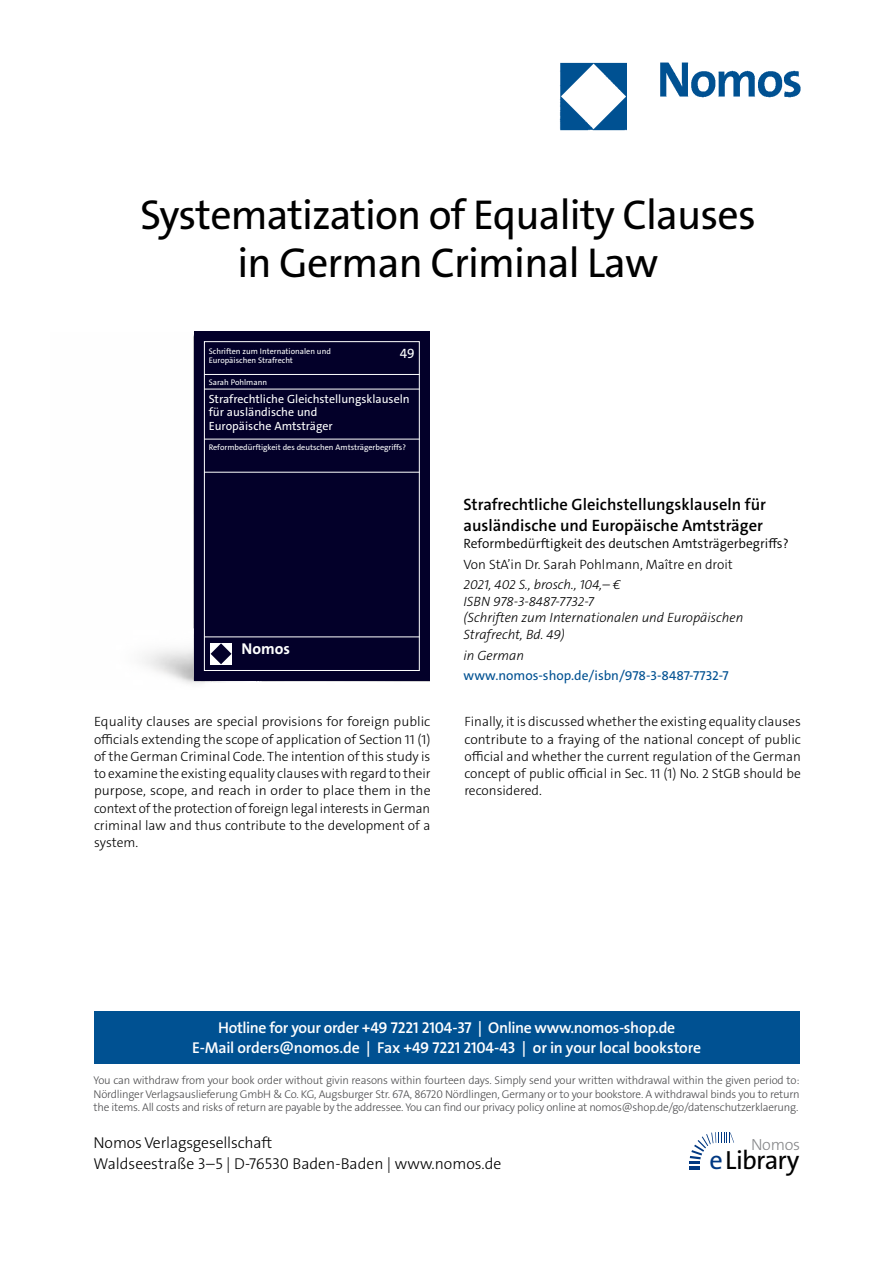
<style>
.page{position:relative;width:893px;height:1263px;background:#fff}
.page>*{position:absolute;margin:0;border:0;box-sizing:border-box;transform-origin:0 0}
.t1{font:42px/48px "The Sans Os F";letter-spacing:-.02em;color:#000;text-align:center}
.t2{font:26.4px "The Sans Os F";letter-spacing:-.03em;color:#000}
.t3{font:600 16.5px/21px "The Sans C5";color:#000}
.t4{font:300 16.2px "The Sans Os F";letter-spacing:-.02em;color:#87888a}
.t5{font:600 15.75px/21px "The Sans Os F";letter-spacing:-.02em;color:#fff;text-align:center}
.t6{font:300 15.75px/21px "The Sans Os F";color:#000}
.t7{font:700 15.75px "The Sans C5";color:#fff}
.t8{font:300 13.5px/17.2px "The Sans C5";color:#000;text-align:justify}
.t9{font:italic 300 13.5px/16.5px "The Sans C5";color:#000}
.t10{font:300 13.5px "The Sans C5";color:#000}
.t11{font:13.5px "The Sans C5";color:#005192}
.t12{font:13.5px "The Sans C5";color:#fff}
.t13{font:12px/13.5px "The Sans C5";color:#fff}
.t14{font:300 11.25px/13.5px "The Sans Os F";letter-spacing:-.02em;color:#4b4b4d;text-align:justify}
.t15{font:8.1px/9.8px "The Sans C5";color:#fff}
.s1{color:#003882}
</style>
<div class="page">
<div style="left:94px;top:1011px;width:705px;height:52px;background:#005192"></div>
<hr style="left:689px;top:1166px;width:11px;height:4px;background:#003882">
<svg style="left:689px;top:1132px;width:45px;height:32px"></svg>
<img style="left:559px;top:62px;width:242px;height:69px">
<img style="left:144px;top:335px;width:285px;height:349px">
<div style="left:194px;top:331px;width:236px;height:349px;background:#030029"></div>
<div style="left:204px;top:341px;width:216px;height:330px;border:1px solid #fff"></div>
<hr style="left:204px;top:374px;width:216px;height:1px;background:#fff">
<hr style="left:204px;top:439px;width:216px;height:1px;background:#fff">
<hr style="left:204px;top:472px;width:216px;height:1px;background:#fff">
<hr style="left:204px;top:637px;width:216px;height:1px;background:#fff">
<div style="left:210px;top:643px;width:22px;height:22px;background:#fff"></div>
<svg style="left:211px;top:643px;width:20px;height:21px"></svg>
<hr style="left:204px;top:389px;width:216px;height:1px;background:#fff">
<h1 class="t1" style="left:140px;top:195px;width:617px">Systematization of Equality Clauses in German Criminal Law</h1>
<p class="t15" style="left:209px;top:346px;width:124px">Schriften zum Internationalen und<br>Europäischen Strafrecht</p>
<p class="t12" style="left:400px;top:345px;width:16px">49</p>
<p class="t15" style="left:209px;top:377px;width:60px">Sarah Pohlmann</p>
<p class="t13" style="left:209px;top:392px;width:202px">Strafrechtliche Gleichstellungsklauseln für ausländische und<br>Europäische Amtsträger</p>
<p class="t15" style="left:209px;top:442px;width:199px">Reformbedürftigkeit des deutschen Amtsträgerbegriffs?</p>
<p class="t7" style="left:242px;top:638px;width:50px">Nomos</p>
<p class="t3" style="left:463px;top:494px;width:304px">Strafrechtliche Gleichstellungsklauseln für ausländische und Europäische Amtsträger</p>
<p class="t10" style="left:463px;top:535px;width:327px">Reformbedürftigkeit des deutschen Amtsträgerbegriffs?</p>
<p class="t8" style="left:463px;top:555px;width:271px">Von StA’in Dr. Sarah Pohlmann, Maître en droit</p>
<p class="t9" style="left:463px;top:577px;width:281px">2021, 402 S., brosch., 104,– €<br>ISBN 978-3-8487-7732-7<br>(Schriften zum Internationalen und Europäischen<br>Strafrecht, Bd. 49)</p>
<p class="t9" style="left:463px;top:647px;width:62px">in German</p>
<p class="t11" style="left:463px;top:667px;width:267px">www.nomos-shop.de/isbn/978-3-8487-7732-7</p>
<p class="t8" style="left:94px;top:713px;width:338px">Equality clauses are special provisions for foreign public officials extending the scope of application of Section 11 (1) of the German Criminal Code. The intention of this study is to examine the existing equality clauses with regard to their purpose, scope, and reach in order to place them in the context of the protection of foreign legal interests in German criminal law and thus contribute to the development of a system.</p>
<p class="t8" style="left:464px;top:713px;width:338px">Finally, it is discussed whether the existing equality clauses contribute to a fraying of the national concept of public official and whether the current regulation of the German concept of public official in Sec. 11 (1) No. 2 StGB should be reconsidered.</p>
<p class="t5" style="left:192px;top:1017px;width:510px">Hotline for your order +49 7221 2104-37 | Online www.nomos-shop.de<br>E-Mail orders@nomos.de | Fax +49 7221 2104-43 | or in your local bookstore</p>
<p class="t14" style="left:94px;top:1074px;width:708px">You can withdraw from your book order without givin reasons within fourteen days. Simply send your written withdrawal within the given period to:<br>Nördlinger Verlagsauslieferung GmbH &amp; Co. KG, Augsburger Str. 67A, 86720 Nördlingen, Germany or to your bookstore. A withdrawal binds you to return the items. All costs and risks of return are payable by the addressee. You can find our privacy policy online at nomos@shop.de/go/datenschutzerklaerung.</p>
<p class="t6" style="left:94px;top:1133px;width:409px">Nomos Verlagsgesellschaft<br>Waldseestraße 3–5 | D-76530 Baden-Baden | www.nomos.de</p>
<p class="t4" style="left:751px;top:1134px;width:51px">Nomos</p>
<h2 class="t2" style="left:709px;top:1150px;width:91px"><span class="s1">e</span>Library</h2>
</div>
